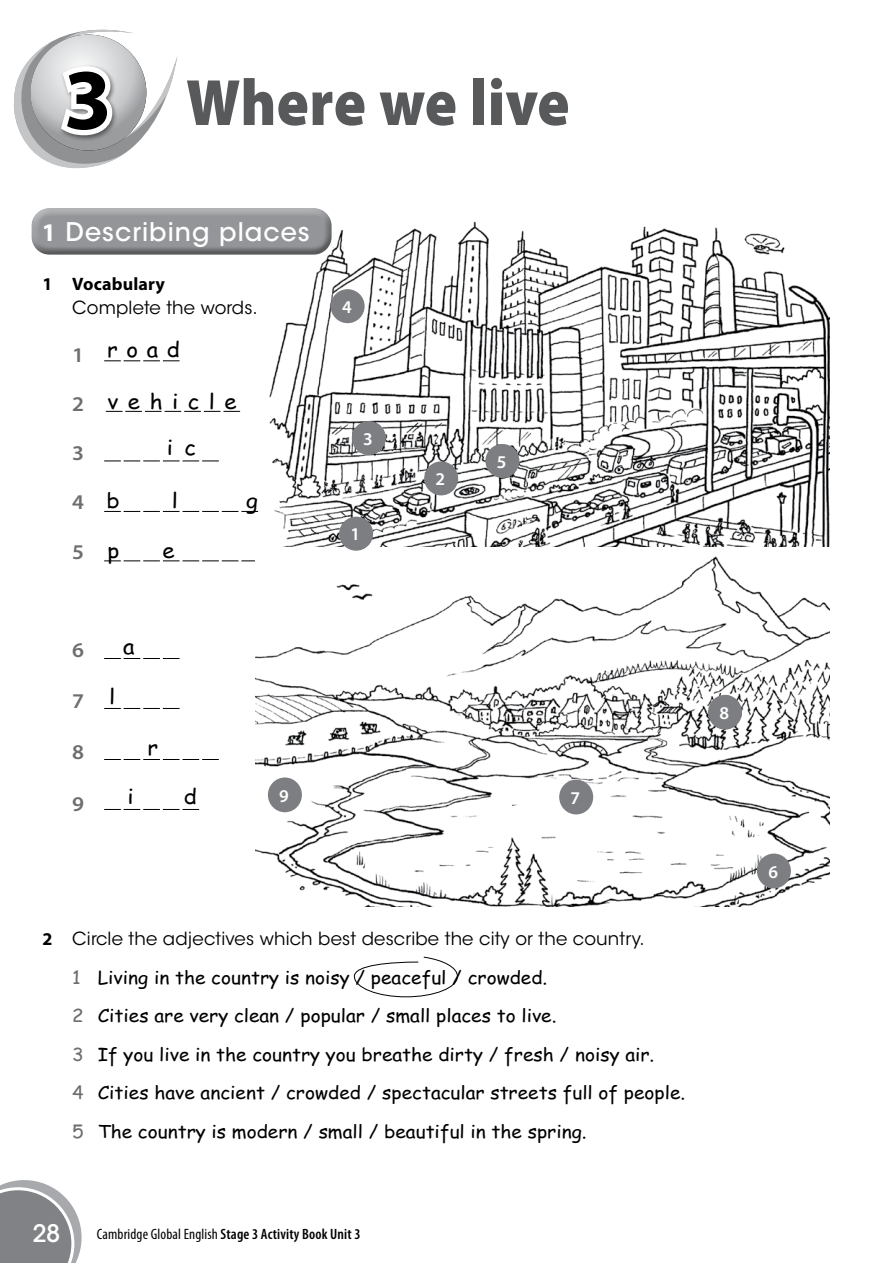
<style>
.page{position:relative;width:893px;height:1263px;background:#fff}
.page>*{position:absolute;margin:0;border:0;box-sizing:border-box;transform-origin:0 0}
.t1{font:900 66px "Myriad Pro";color:#58595b;scale:.91 1}
.t2{font:500 25.5px "ITC Avant Garde Std";letter-spacing:.04em;color:#fff}
.t3{font:500 24px "ITC Avant Garde Std";color:#fff}
.t4{font:21px "Comic Sans MSOE";letter-spacing:.43em;color:#000;scale:1.06 1}
.t5{font:600 21px "Myriad Pro";color:#6d6e71;scale:1.06 1}
.t6{font:18px/38.5px "Comic Sans MSOE";color:#000;scale:1.06 1}
.t7{font:18px "ITC Avant Garde Std";letter-spacing:.01em;color:#000}
.t8{font:700 18px "Myriad Pro";letter-spacing:.01em;color:#000}
.t9{font:600 18px "Myriad Pro";color:#fff}
.t10{font:600 condensed 15px "Myriad Pro";letter-spacing:.01em;color:#000}
.s1{font-weight:700;font-size:87px;color:#fff}
.s2{font-family:"Myriad Pro";font-weight:700}
.s3{color:#6d6e71}
.s4{font-weight:400}
</style>
<div class="page">
<img style="left:269px;top:221px;width:560px;height:325px">
<svg style="left:0;top:1180px;width:82px;height:83px"></svg>
<svg style="left:13px;top:29px;width:164px;height:140px"></svg>
<svg style="left:30px;top:35px;width:116px;height:116px;background:#c4c5c7"></svg>
<div style="left:59px;top:64px;width:60px;height:78px;background:#000;opacity:.5"></div>
<div style="left:31px;top:207px;width:303px;height:37px;background:#fff;opacity:.4"></div>
<div style="left:31px;top:212px;width:303px;height:45px;background:#000;opacity:.4"></div>
<svg style="left:354px;top:956px;width:104px;height:41px"></svg>
<svg style="left:104px;top:360px;width:76px;height:1px"></svg>
<svg style="left:106px;top:411px;width:134px;height:1px"></svg>
<svg style="left:104px;top:461px;width:115px;height:1px"></svg>
<svg style="left:104px;top:511px;width:154px;height:1px"></svg>
<svg style="left:104px;top:560px;width:151px;height:1px"></svg>
<svg style="left:104px;top:658px;width:76px;height:1px"></svg>
<svg style="left:104px;top:708px;width:76px;height:1px"></svg>
<svg style="left:104px;top:759px;width:115px;height:1px"></svg>
<svg style="left:104px;top:809px;width:95px;height:1px"></svg>
<img style="left:255px;top:556px;width:574px;height:351px">
<div style="left:331px;top:289px;width:34px;height:34px;background:#7c7e81;border-radius:50%"></div>
<div style="left:339px;top:517px;width:34px;height:34px;background:#7c7e81;border-radius:50%"></div>
<div style="left:352px;top:421px;width:34px;height:34px;background:#7c7e81;border-radius:50%"></div>
<div style="left:424px;top:461px;width:34px;height:34px;background:#7c7e81;border-radius:50%"></div>
<div style="left:268px;top:777px;width:34px;height:35px;background:#7c7e81;border-radius:50%"></div>
<div style="left:708px;top:695px;width:34px;height:35px;background:#7c7e81;border-radius:50%"></div>
<div style="left:559px;top:780px;width:34px;height:34px;background:#7c7e81;border-radius:50%"></div>
<div style="left:757px;top:853px;width:34px;height:35px;background:#7c7e81;border-radius:50%"></div>
<div style="left:485px;top:444px;width:34px;height:34px;background:#7c7e81;border-radius:50%"></div>
<h1 class="t1" style="left:64px;top:65px;width:557px"><span class="s1">3</span> Where we live</h1>
<h2 class="t2" style="left:42px;top:215px;width:269px"><span class="s2">1</span> Describing places</h2>
<p class="t8" style="left:43px;top:273px;width:124px">1 Vocabulary</p>
<p class="t7" style="left:72px;top:297px;width:187px">Complete the words.</p>
<p class="t5" style="left:72px;top:342px;width:13px">1</p>
<p class="t5" style="left:72px;top:391px;width:13px">2</p>
<p class="t5" style="left:72px;top:440px;width:13px">3</p>
<p class="t5" style="left:72px;top:489px;width:13px">4</p>
<p class="t5" style="left:72px;top:538px;width:13px">5</p>
<p class="t4" style="left:107px;top:333px;width:70px">road</p>
<p class="t4" style="left:108px;top:385px;width:123px">vehicle</p>
<p class="t4" style="left:167px;top:432px;width:29px">i c</p>
<p class="t4" style="left:106px;top:485px;width:14px">b</p>
<p class="t4" style="left:172px;top:485px;width:7px">l</p>
<p class="t4" style="left:246px;top:485px;width:13px">g</p>
<p class="t4" style="left:108px;top:534px;width:13px">p</p>
<p class="t4" style="left:162px;top:534px;width:13px">e</p>
<p class="t5" style="left:72px;top:636px;width:13px">6</p>
<p class="t5" style="left:72px;top:688px;width:13px">7</p>
<p class="t5" style="left:72px;top:739px;width:13px">8</p>
<p class="t5" style="left:72px;top:790px;width:13px">9</p>
<p class="t4" style="left:123px;top:631px;width:12px">a</p>
<p class="t4" style="left:109px;top:681px;width:7px">l</p>
<p class="t4" style="left:147px;top:732px;width:12px">r</p>
<p class="t4" style="left:128px;top:781px;width:7px">i</p>
<p class="t4" style="left:184px;top:781px;width:14px">d</p>
<p class="t9" style="left:279px;top:784px;width:11px">9</p>
<p class="t9" style="left:342px;top:295px;width:11px">4</p>
<p class="t9" style="left:363px;top:427px;width:11px">3</p>
<p class="t9" style="left:351px;top:523px;width:11px">1</p>
<p class="t9" style="left:436px;top:468px;width:11px">2</p>
<p class="t9" style="left:497px;top:450px;width:11px">5</p>
<p class="t9" style="left:571px;top:786px;width:11px">7</p>
<p class="t9" style="left:719px;top:701px;width:11px">8</p>
<p class="t7" style="left:43px;top:928px;width:604px"><span class="s2">2</span> Circle the adjectives which best describe the city or the country.</p>
<p class="t6" style="left:72px;top:957px;width:580px"><span class="s3">1</span> Living in the country is noisy / peaceful / crowded.<br><span class="s3">2</span> Cities are very clean / popular / small places to live.<br><span class="s3">3</span> If you live in the country you breathe dirty / fresh / noisy air.<br><span class="s3">4</span> Cities have ancient / crowded / spectacular streets full of people.<br><span class="s3">5</span> The country is modern / small / beautiful in the spring.</p>
<h3 class="t3" style="left:33px;top:1217px;width:29px">28</h3>
<p class="t10" style="left:97px;top:1226px;width:265px"><span class="s4">Cambridge Global English</span> Stage 3 Activity Book Unit 3</p>
<p class="t9" style="left:768px;top:860px;width:11px">6</p>
</div>
